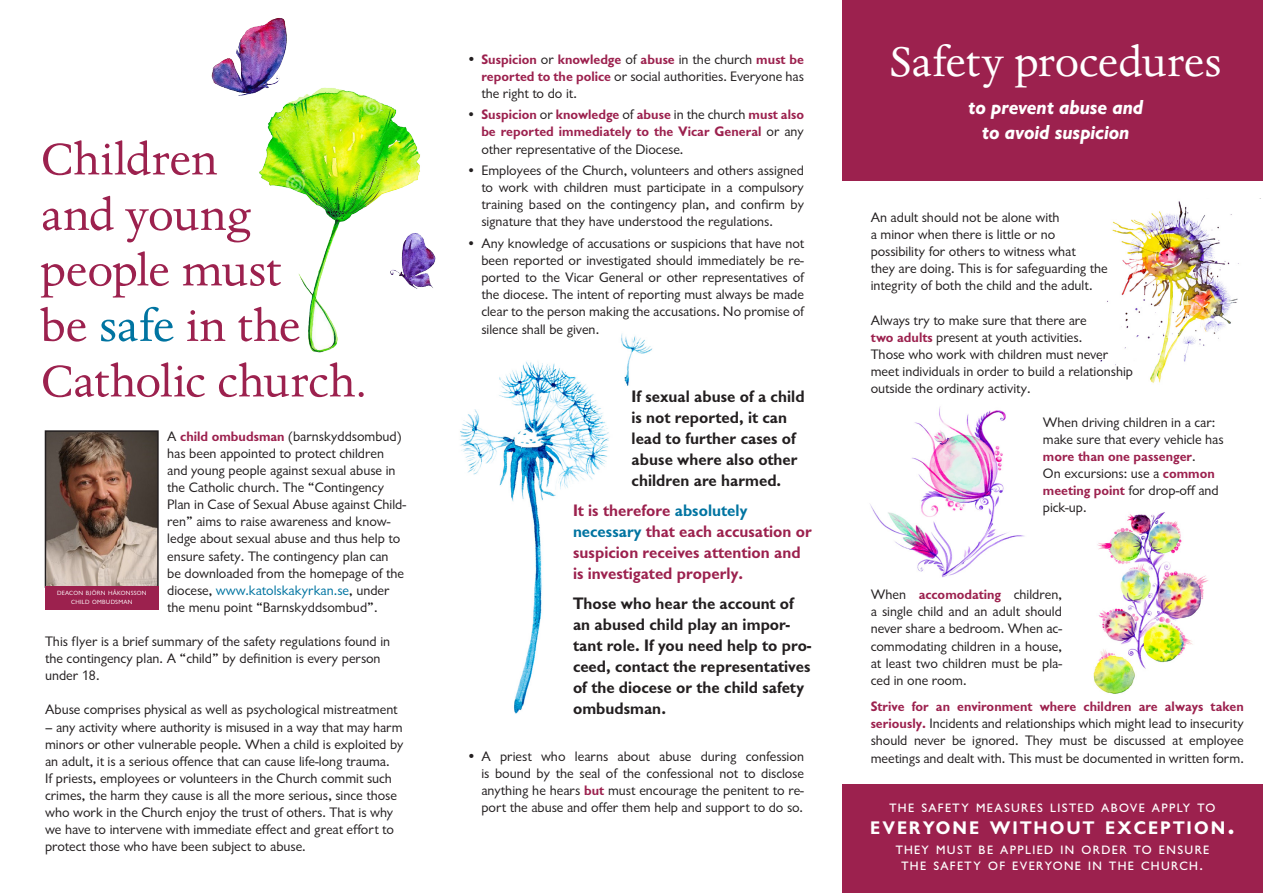
<style>
.page{position:relative;width:1263px;height:893px;background:#fff}
.page>*{position:absolute;margin:0;border:0;box-sizing:border-box;transform-origin:0 0}
.t1{font:51px "Dante MT Std";letter-spacing:-.005em;color:#9c214e}
.t2{font:48px "Dante MT Std";letter-spacing:-.005em;color:#fff}
.t3{font:italic 700 21px "Chantilly";letter-spacing:-.005em;color:#fff}
.t4{font:700 18.9px "Chantilly";letter-spacing:.105em;color:#fff}
.t5{font:700 17.25px/21px "Chantilly";color:#231f20}
.t6{font:700 17.25px/21px "Chantilly";color:#9c214e}
.t7{font:14.25px/17.1px "Chantilly";color:#231f20;text-align:justify}
.t8{font:700 14.25px/17.1px "Chantilly";color:#9c214e;text-align:justify}
.t9{font:500 12.6px "Chantilly";letter-spacing:.105em;color:#fff}
.t10{font:6.3px "Chantilly";letter-spacing:.035em;color:#fff}
.s1{color:#0074a1}
.s2{font-weight:700;color:#9c214e}
.s3{font-size:15px}
.s4{font-weight:400;color:#231f20}
.s5{font-size:27px}
.s6{font-size:18px}
</style>
<div class="page">
<div style="left:842px;top:0;width:421px;height:181px;background:#9c214e"></div>
<img style="left:211px;top:18px;width:225px;height:335px">
<img style="left:48px;top:433px;width:108px;height:152px">
<div style="left:45px;top:430px;width:114px;height:158px;border:2px solid #231f20"></div>
<img style="left:460px;top:333px;width:193px;height:381px">
<img style="left:1093px;top:512px;width:116px;height:182px">
<img style="left:870px;top:406px;width:155px;height:172px">
<div style="left:45px;top:586px;width:114px;height:24px;background:#9c214e"></div>
<img style="left:1100px;top:198px;width:161px;height:185px">
<div style="left:842px;top:784px;width:421px;height:109px;background:#9c214e"></div>
<p class="t1" style="left:41px;top:129px;width:178px">Children</p>
<p class="t1" style="left:41px;top:185px;width:211px">and young</p>
<p class="t1" style="left:41px;top:240px;width:242px">people must</p>
<p class="t1" style="left:41px;top:296px;width:262px">be <span class="s1">safe</span> in the</p>
<p class="t1" style="left:41px;top:351px;width:328px">Catholic church.</p>
<p class="t7" style="left:167px;top:428px;width:240px;text-align:left">A <span class="s2">child ombudsman</span> (barnskyddsombud) has been appointed to protect children and young people against sexual abuse in the Catholic church. The “Contingency Plan in Case of Sexual Abuse against Child&shy;ren” aims to raise awareness and know&shy;ledge about sexual abuse and thus help to ensure safety. The contingency plan can<br>be downloaded from the homepage of the diocese, <span class="s1">www.katolskakyrkan.se</span>, under the menu point “Barnskyddsombud”.</p>
<p class="t7" style="left:45px;top:633px;width:347px;text-align:left">This flyer is a brief summary of the safety regulations found in the contingency plan. A “child” by definition is every person under 18.</p>
<p class="t7" style="left:45px;top:701px;width:354px">Abuse comprises physical as well as psychological mistreatment</p>
<p class="t7" style="left:45px;top:718px;width:360px;text-align:left">– any activity where authority is misused in a way that may harm minors or other vulnerable people. When a child is exploited by an adult, it is a serious offence that can cause life-long trauma.<br>If priests, employees or volunteers in the Church commit such crimes, the harm they cause is all the more serious, since those who work in the Church enjoy the trust of others. That is why we have to intervene with immediate effect and great effort to protect those who have been subject to abuse.</p>
<p class="t10" style="left:57px;top:590px;width:91px">DEACON BJÖRN HÅKONSSON</p>
<p class="t10" style="left:71px;top:599px;width:63px">CHILD OMBUDSMAN</p>
<p class="t7" style="left:481px;top:51px;width:324px;text-indent:-15px"><span class="s3">•</span> <span class="s2">Suspicion</span> or <span class="s2">knowledge</span> of <span class="s2">abuse</span> in the church <span class="s2">must be reported to the police</span> or social authorities. Everyone has the right to do it.</p>
<p class="t8" style="left:481px;top:106px;width:324px;text-indent:-15px"><span class="s4">•</span> Suspicion <span class="s4">or</span> knowledge <span class="s4">of</span> abuse <span class="s4">in the church</span> must also be reported immediately to the Vicar General <span class="s4">or any other representative of the Diocese.</span></p>
<p class="t7" style="left:481px;top:162px;width:324px;text-indent:-15px">• Employees of the Church, volunteers and others assigned to work with children must participate in a compulsory training based on the contingency plan, and confirm by signature that they have understood the regulations.</p>
<p class="t7" style="left:481px;top:235px;width:324px;text-indent:-15px">• Any knowledge of accusations or suspicions that have not been reported or investigated should immediately be re&shy;ported to the Vicar General or other representatives of the diocese. The intent of reporting must always be made clear to the person making the accusations. No promise of silence shall be given.</p>
<p class="t5" style="left:631px;top:386px;width:175px">If sexual abuse of a child is not reported, it can lead to further cases of abuse where also other</p>
<p class="t5" style="left:631px;top:470px;width:151px">children are harmed.</p>
<p class="t6" style="left:573px;top:500px;width:176px">It is therefore <span class="s1">absolutely</span></p>
<p class="t6" style="left:573px;top:521px;width:240px"><span class="s1">necessary</span> that each accusation or suspicion receives attention and is investigated properly.</p>
<p class="t5" style="left:573px;top:593px;width:240px">Those who hear the account of an abused child play an impor&shy;tant role. If you need help to pro&shy;ceed, contact the representatives of the diocese or the child safety ombudsman.</p>
<p class="t7" style="left:481px;top:748px;width:324px;text-indent:-15px"><span class="s3">•</span> A priest who learns about abuse during confession is bound by the seal of the confessional not to disclose anything he hears <span class="s2">but</span> must encourage the penitent to re&shy;port the abuse and offer them help and support to do so.</p>
<p class="t2" style="left:890px;top:34px;width:333px">Safety procedures</p>
<p class="t3" style="left:968px;top:95px;width:176px">to prevent abuse and</p>
<p class="t3" style="left:982px;top:121px;width:149px">to avoid suspicion</p>
<p class="t7" style="left:871px;top:209px;width:190px">An adult should not be alone with</p>
<p class="t7" style="left:871px;top:226px;width:186px">a minor when there is little or no</p>
<p class="t7" style="left:871px;top:243px;width:207px">possibility for others to witness what</p>
<p class="t7" style="left:871px;top:260px;width:239px">they are doing. This is for safeguarding the</p>
<p class="t7" style="left:871px;top:277px;width:223px">integrity of both the child and the adult.</p>
<p class="t7" style="left:871px;top:311px;width:218px">Always try to make sure that there are</p>
<p class="t7" style="left:871px;top:329px;width:213px"><span class="s2">two adults</span> present at youth activities.</p>
<p class="t7" style="left:871px;top:346px;width:239px">Those who work with children must never</p>
<p class="t7" style="left:871px;top:363px;width:264px">meet individuals in order to build a relationship</p>
<p class="t7" style="left:871px;top:380px;width:162px">outside the ordinary activity.</p>
<p class="t7" style="left:1043px;top:414px;width:174px">When driving children in a car:</p>
<p class="t7" style="left:1043px;top:431px;width:182px">make sure that every vehicle has</p>
<p class="t8" style="left:1043px;top:448px;width:154px">more than one passenger<span class="s4">.</span></p>
<p class="t7" style="left:1043px;top:465px;width:173px">On excursions: use a <span class="s2">common</span></p>
<p class="t7" style="left:1043px;top:482px;width:177px"><span class="s2">meeting point</span> for drop-off and</p>
<p class="t7" style="left:1043px;top:499px;width:45px">pick-up.</p>
<p class="t7" style="left:871px;top:586px;width:193px">When <span class="s2">accomodating</span> children, a single child and an adult should never share a bedroom. When ac&shy;commodating children in a house, at least two children must be pla&shy;ced in one room.</p>
<p class="t7" style="left:871px;top:698px;width:375px"><span class="s2">Strive for an environment where children are always taken seriously.</span> Incidents and relationships which might lead to insecurity should never be ignored. They must be discussed at employee meetings and dealt with. This must be documented in written form.</p>
<p class="t9" style="left:889px;top:801px;width:327px">THE SAFETY MEASURES LISTED ABOVE APPLY TO</p>
<p class="t4" style="left:870px;top:817px;width:366px">EVERYONE WITHOUT EXCEPTION<span class="s5">.</span></p>
<p class="t9" style="left:896px;top:843px;width:315px">THEY MUST BE APPLIED IN ORDER TO ENSURE</p>
<p class="t9" style="left:901px;top:859px;width:303px">THE SAFETY OF EVERYONE IN THE CHURCH<span class="s6">.</span></p>
</div>
